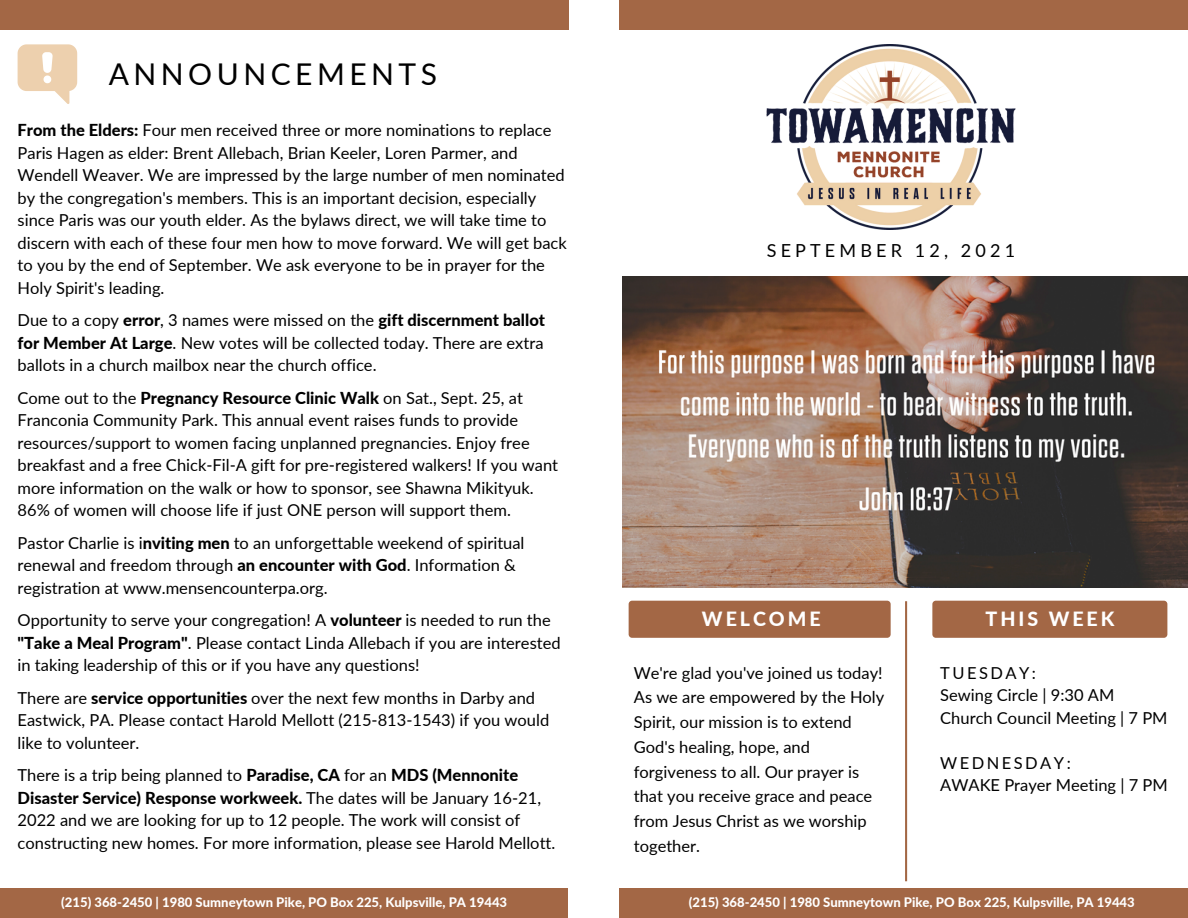
<style>
.page{position:relative;width:1188px;height:918px;background:#fff}
.page>*{position:absolute;margin:0;border:0;box-sizing:border-box;transform-origin:0 0}
.t1{font:30px "Lato";letter-spacing:.15em;color:#000}
.t2{font:800 19.65px "Lato";letter-spacing:.15em;color:#fff}
.t3{font:18px "Lato";letter-spacing:.23em;color:#000}
.t4{font:16.5px/22.5px "Lato";color:#000}
.t5{font:16.5px "Lato";letter-spacing:.15em;color:#000}
.t6{font:800 13.05px "Lato";color:#fff}
.s1{font-weight:800}
</style>
<div class="page">
<img style="left:622px;top:277px;width:566px;height:310px">
<div style="left:932px;top:601px;width:235px;height:37px;background:#a36745;border-radius:3px"></div>
<svg style="left:905px;top:601px;width:2px;height:280px"></svg>
<div style="left:629px;top:601px;width:262px;height:37px;background:#a36745;border-radius:3px"></div>
<div style="left:619px;top:0;width:569px;height:30px;background:#a36745"></div>
<div style="left:619px;top:888px;width:569px;height:30px;background:#a36745"></div>
<img style="left:766px;top:44px;width:250px;height:186px">
<div style="left:0;top:888px;width:568px;height:30px;background:#a36745"></div>
<svg style="left:18px;top:44px;width:59px;height:60px"></svg>
<div style="left:0;top:0;width:568px;height:30px;background:#a36745"></div>
<p class="t1" style="left:109px;top:55px;width:330px">ANNOUNCEMENTS</p>
<p class="t4" style="left:18px;top:119px;width:551px"><span class="s1">From the Elders:</span> Four men received three or more nominations to replace Paris Hagen as elder: Brent Allebach, Brian Keeler, Loren Parmer, and Wendell Weaver. We are impressed by the large number of men nominated by the congregation's members. This is an important decision, especially since Paris was our youth elder. As the bylaws direct, we will take time to discern with each of these four men how to move forward. We will get back to you by the end of September. We ask everyone to be in prayer for the Holy Spirit's leading.</p>
<p class="t4" style="left:18px;top:309px;width:529px;text-align:justify">Due to a copy <span class="s1">error</span>, 3 names were missed on the <span class="s1">gift discernment ballot for Member At Large</span>. New votes will be collected today. There are extra ballots in a church mailbox near the church office.</p>
<p class="t4" style="left:18px;top:386px;width:542px">Come out to the <span class="s1">Pregnancy Resource Clinic Walk</span> on Sat., Sept. 25, at Franconia Community Park. This annual event raises funds to provide resources/support to women facing unplanned pregnancies. Enjoy free breakfast and a free Chick-Fil-A gift for pre-registered walkers! If you want more information on the walk or how to sponsor, see Shawna Mikityuk.<br>86% of women will choose life if just ONE person will support them.</p>
<p class="t4" style="left:18px;top:531px;width:508px">Pastor Charlie is i<span class="s1">nviting men</span> to an unforgettable weekend of spiritual renewal and freedom through <span class="s1">an encounter with God</span>. Information &amp; registration at www.mensencounterpa.org.</p>
<p class="t4" style="left:18px;top:609px;width:545px">Opportunity to serve your congregation! A <span class="s1">volunteer</span> is needed to run the <span class="s1">"Take a Meal Program"</span>. Please contact Linda Allebach if you are interested in taking leadership of this or if you have any questions!</p>
<p class="t4" style="left:18px;top:686px;width:533px">There are <span class="s1">service opportunities</span> over the next few months in Darby and<br>Eastwick, PA. Please contact Harold Mellott (215-813-1543) if you would like to volunteer.</p>
<p class="t4" style="left:18px;top:764px;width:539px">There is a trip being planned to <span class="s1">Paradise, CA</span> for an <span class="s1">MDS (Mennonite Disaster Service) Response workweek.</span> The dates will be January 16-21, 2022 and we are looking for up to 12 people. The work will consist of constructing new homes. For more information, please see Harold Mellott.</p>
<p class="t6" style="left:61px;top:894px;width:447px">(215) 368-2450 | 1980 Sumneytown Pike, PO Box 225, Kulpsville, PA 19443</p>
<p class="t3" style="left:767px;top:240px;width:250px">SEPTEMBER 12, 2021</p>
<p class="t2" style="left:702px;top:606px;width:120px">WELCOME</p>
<p class="t4" style="left:634px;top:660px;width:252px;line-height:24.8px">We're glad you've joined us today!<br>As we are empowered by the Holy<br>Spirit, our mission is to extend<br>God's healing, hope, and forgiveness to all. Our prayer is that you receive grace and peace from Jesus Christ as we worship together.</p>
<p class="t2" style="left:986px;top:606px;width:130px">THIS WEEK</p>
<p class="t5" style="left:940px;top:662px;width:97px">TUESDAY:</p>
<p class="t4" style="left:940px;top:684px;width:176px">Sewing Circle | 9:30 AM</p>
<p class="t4" style="left:940px;top:706px;width:229px">Church Council Meeting | 7 PM</p>
<p class="t5" style="left:940px;top:752px;width:132px">WEDNESDAY:</p>
<p class="t4" style="left:940px;top:774px;width:229px">AWAKE Prayer Meeting | 7 PM</p>
<p class="t6" style="left:689px;top:894px;width:447px">(215) 368-2450 | 1980 Sumneytown Pike, PO Box 225, Kulpsville, PA 19443</p>
</div>
